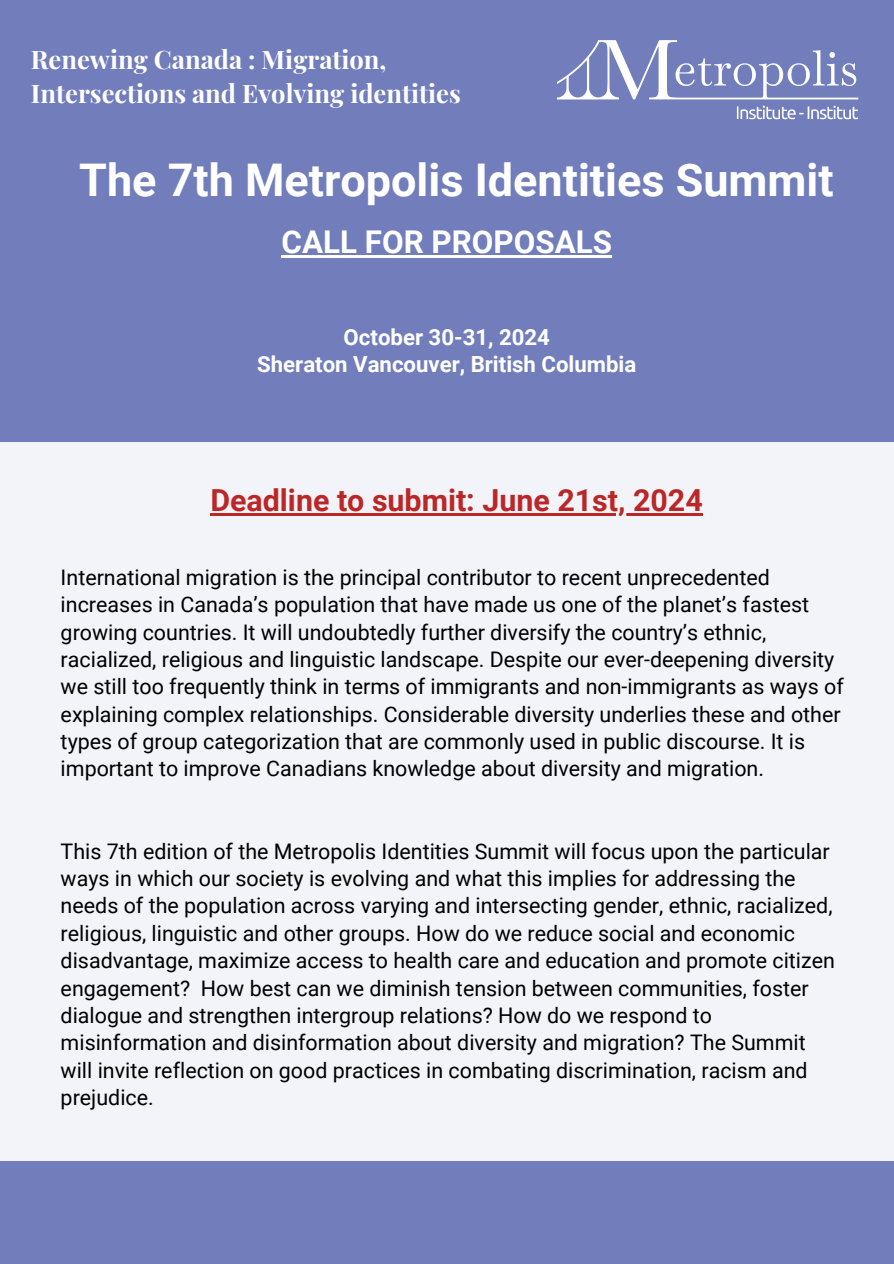
<style>
.page{position:relative;width:894px;height:1264px;background:#fff}
.page>*{position:absolute;margin:0;border:0;box-sizing:border-box;transform-origin:0 0}
.t1{font:700 45px "Roboto";color:#fff}
.t2{font:700 31.35px "Roboto";color:#fff}
.t3{font:700 30.3px "Roboto";color:#bb2727}
.t4{font:700 25.5px/33.8px "Playfair Display";color:#fff}
.t5{font:700 22.2px/27.5px "Roboto";color:#fff;text-align:center}
.t6{font:21.45px "Roboto";color:#000}
</style>
<div class="page">
<div style="left:0;top:0;width:893px;height:1263px;background:#727ebb"></div>
<div style="left:0;top:442px;width:893px;height:718px;background:#f3f4f9"></div>
<hr style="left:281px;top:255px;width:331px;height:2px;background:#fff">
<hr style="left:210px;top:513px;width:493px;height:2px;background:#bb2727">
<img style="left:557px;top:40px;width:302px;height:80px">
<h4 class="t4" style="left:31px;top:42px;width:431px">Renewing Canada : Migration,<br>Intersections and Evolving identities</h4>
<p class="t1" style="left:79px;top:155px;width:755px">The 7th Metropolis Identities Summit</p>
<h1 class="t2" style="left:281px;top:223px;width:332px">CALL FOR PROPOSALS</h1>
<p class="t5" style="left:257px;top:323px;width:380px">October 30-31, 2024<br>Sheraton Vancouver, British Columbia</p>
<h2 class="t3" style="left:210px;top:483px;width:494px">Deadline to submit: June 21st, 2024</h2>
<h5 class="t6" style="left:61px;top:565px;width:710px">International migration is the principal contributor to recent unprecedented</h5>
<h3 class="t6" style="left:61px;top:592px;width:749px">increases in Canada’s population that have made us one of the planet’s fastest</h3>
<p class="t6" style="left:61px;top:619px;width:706px">growing countries. It will undoubtedly further diversify the country’s ethnic,</p>
<p class="t6" style="left:61px;top:647px;width:775px">racialized, religious and linguistic landscape. Despite our ever-deepening diversity</p>
<p class="t6" style="left:61px;top:674px;width:784px">we still too frequently think in terms of immigrants and non-immigrants as ways of</p>
<p class="t6" style="left:61px;top:701px;width:781px">explaining complex relationships. Considerable diversity underlies these and other</p>
<p class="t6" style="left:61px;top:729px;width:745px">types of group categorization that are commonly used in public discourse. It is</p>
<p class="t6" style="left:61px;top:756px;width:704px">important to improve Canadians knowledge about diversity and migration.</p>
<p class="t6" style="left:61px;top:838px;width:770px">This 7th edition of the Metropolis Identities Summit will focus upon the particular</p>
<p class="t6" style="left:61px;top:866px;width:736px">ways in which our society is evolving and what this implies for addressing the</p>
<p class="t6" style="left:61px;top:893px;width:773px">needs of the population across varying and intersecting gender, ethnic, racialized,</p>
<p class="t6" style="left:61px;top:920px;width:735px">religious, linguistic and other groups. How do we reduce social and economic</p>
<p class="t6" style="left:61px;top:948px;width:775px">disadvantage, maximize access to health care and education and promote citizen</p>
<p class="t6" style="left:61px;top:975px;width:749px">engagement? How best can we diminish tension between communities, foster</p>
<p class="t6" style="left:61px;top:1003px;width:652px">dialogue and strengthen intergroup relations? How do we respond to</p>
<p class="t6" style="left:61px;top:1030px;width:746px">misinformation and disinformation about diversity and migration? The Summit</p>
<p class="t6" style="left:61px;top:1057px;width:748px">will invite reflection on good practices in combating discrimination, racism and</p>
<p class="t6" style="left:61px;top:1085px;width:95px">prejudice.</p>
</div>
